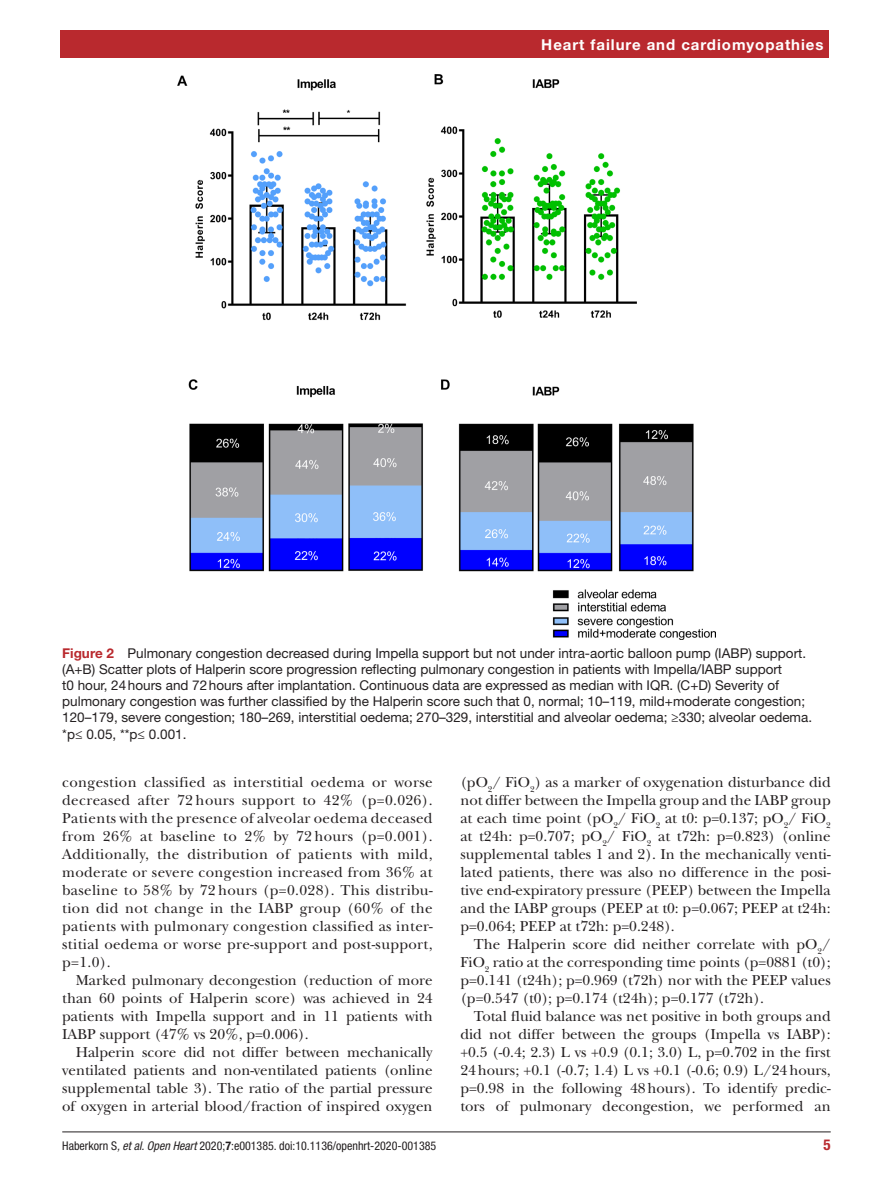
<style>
.page{position:relative;width:893px;height:1191px;background:#fff}
.page>*{position:absolute;margin:0;border:0;box-sizing:border-box;transform-origin:0 0}
.t1{font:15px/18px "New Baskerville";color:#231f20;text-align:justify}
.t2{font:700 15px "Helvetica Neue LT Std";letter-spacing:.065em;color:#fff}
.t3{font:700 condensed 15px "Helvetica Neue LT Std";color:#b9292e}
.t4{font:13.5px/16.2px "Helvetica Neue LT Std";color:#231f20}
.t5{font:condensed 12px "Helvetica Neue LT Std";color:#231f20}
.s1{font-weight:700;color:#b9292e}
.s2{font-style:italic}
.s3{font-weight:700}
</style>
<div class="page">
<hr style="left:62px;top:1131px;width:769px;height:1px;background:#231f20">
<div style="left:61px;top:31px;width:768px;height:27px;background:#b9292e"></div>
<img style="left:177px;top:74px;width:538px;height:566px">
<p class="t2" style="left:541px;top:35px;width:284px">Heart failure and cardiomyopathies</p>
<p class="t4" style="left:62px;top:644px;width:751px"><span class="s1">Figure 2</span> Pulmonary congestion decreased during Impella support but not under intra-aortic balloon pump (IABP) support. (A+B) Scatter plots of Halperin score progression reflecting pulmonary congestion in patients with Impella/IABP support<br>t0 hour, 24hours and 72hours after implantation. Continuous data are expressed as median with IQR. (C+D) Severity of pulmonary congestion was further classified by the Halperin score such that 0, normal; 10–119, mild+moderate congestion; 120–179, severe congestion; 180–269, interstitial oedema; 270–329, interstitial and alveolar oedema; ≥330; alveolar oedema. *p≤ 0.05, **p≤ 0.001.</p>
<p class="t1" style="left:62px;top:773px;width:372px">congestion classified as interstitial oedema or worse decreased after 72 hours support to 42% (p=0.026).<br>Patients with the presence of alveolar oedema deceased from 26% at baseline to 2% by 72 hours (p=0.001).<br>Additionally, the distribution of patients with mild, moderate or severe congestion increased from 36% at baseline to 58% by 72 hours (p=0.028). This distribu&shy;tion did not change in the IABP group (60% of the patients with pulmonary congestion classified as inter&shy;stitial oedema or worse pre-support and post-support, p=1.0).</p>
<p class="t1" style="left:62px;top:971px;width:372px;text-indent:14px">Marked pulmonary decongestion (reduction of more than 60 points of Halperin score) was achieved in 24 patients with Impella support and in 11 patients with IABP support (47% vs 20%, p=0.006).</p>
<p class="t1" style="left:62px;top:1043px;width:372px;text-indent:14px">Halperin score did not differ between mechanically ventilated patients and non-ventilated patients (online supplemental table 3). The ratio of the partial pressure of oxygen in arterial blood/fraction of inspired oxygen</p>
<p class="t1" style="left:460px;top:773px;width:372px">(pO<sub>2</sub>/ FiO<sub>2</sub>) as a marker of oxygenation disturbance did not differ between the Impella group and the IABP group at each time point (pO<sub>2</sub>/ FiO<sub>2</sub> at t0: p=0.137; pO<sub>2</sub>/ FiO<sub>2 </sub>at t24h: p=0.707; pO<sub>2</sub>/ FiO<sub>2</sub> at t72h: p=0.823) (online supplemental tables 1 and 2). In the mechanically venti&shy;lated patients, there was also no difference in the posi&shy;tive end-expiratory pressure (PEEP) between the Impella and the IABP groups (PEEP at t0: p=0.067; PEEP at t24h: p=0.064; PEEP at t72h: p=0.248).</p>
<p class="t1" style="left:460px;top:935px;width:372px;text-indent:13px">The Halperin score did neither correlate with pO<sub>2</sub>/ FiO<sub>2</sub> ratio at the corresponding time points (p=0881 (t0); p=0.141 (t24h); p=0.969 (t72h) nor with the PEEP values (p=0.547 (t0); p=0.174 (t24h); p=0.177 (t72h).</p>
<p class="t1" style="left:460px;top:1007px;width:372px;text-indent:14px">Total fluid balance was net positive in both groups and did not differ between the groups (Impella vs IABP): +0.5 (-0.4; 2.3) L vs +0.9 (0.1; 3.0) L, p=0.702 in the first 24hours; +0.1 (-0.7; 1.4) L vs +0.1 (-0.6; 0.9) L/24hours, p=0.98 in the following 48hours). To identify predic&shy;tors of pulmonary decongestion, we performed an</p>
<p class="t5" style="left:62px;top:1139px;width:375px">Haberkorn S<span class="s2">, et al. Open Heart</span> 2020;<span class="s3">7</span>:e001385. doi:10.1136/openhrt-2020-001385</p>
<p class="t3" style="left:823px;top:1135px;width:9px">5</p>
</div>
